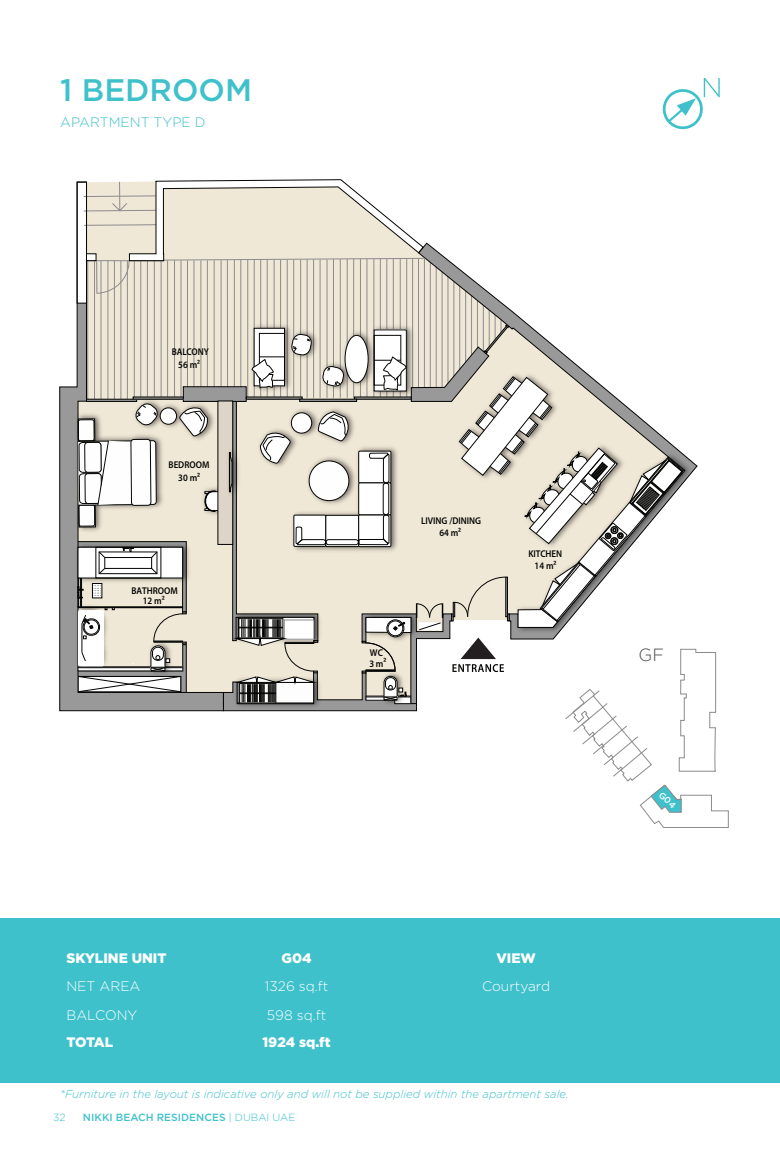
<style>
.page{position:relative;width:780px;height:1170px;background:#fff}
.page>*{position:absolute;margin:0;border:0;box-sizing:border-box;transform-origin:0 0}
.t1{font:500 31.12px "Gotham";color:#3ec1cb}
.t2{font:300 17.62px "Gotham";color:#4e4f4e}
.t3{font:300 13.75px "Gotham";color:#fff}
.t4{font:900 13.75px "Gotham";color:#fff}
.t5{font:300 13.75px "Gotham";color:#3ec1cb}
.t6{font:300 11.75px "Gotham";letter-spacing:.2em;color:#3ec1cb}
.t7{font:italic 300 11.38px "Gotham";color:#3ec1cb}
.t8{font:500 10.38px "Gotham";color:#3ec1cb}
.t9{font:300 10.38px "Gotham";color:#3ec1cb}
.t10{font:600 9.88px "Myriad Pro";color:#040503;scale:.91 1}
.s1{font-weight:300}
</style>
<div class="page">
<div style="left:0;top:918px;width:780px;height:164px;background:#3ec1cb"></div>
<svg style="left:662px;top:78px;width:57px;height:52px"></svg>
<svg style="left:59px;top:386px;width:17px;height:325px;background:#8f8f8f"></svg>
<img style="left:73px;top:411px;width:3px;height:124px">
<img style="left:73px;top:601px;width:3px;height:71px">
<img style="left:72px;top:539px;width:4px;height:48px">
<svg style="left:76px;top:179px;width:653px;height:649px"></svg>
<p class="t1" style="left:60px;top:72px;width:193px">1 BEDROOM</p>
<p class="t6" style="left:53px;top:109px;width:93px">1-BEDROOM</p>
<p class="t5" style="left:60px;top:114px;width:147px">APARTMENT TYPE D</p>
<p class="t10" style="left:172px;top:345px;width:42px">BALCONY</p>
<p class="t10" style="left:178px;top:358px;width:26px">56 m²</p>
<p class="t10" style="left:168px;top:458px;width:46px">BEDROOM</p>
<p class="t10" style="left:178px;top:471px;width:26px">30 m²</p>
<p class="t10" style="left:131px;top:584px;width:53px">BATHROOM</p>
<p class="t10" style="left:143px;top:594px;width:26px">12 m²</p>
<p class="t10" style="left:421px;top:514px;width:68px">LIVING /DINING</p>
<p class="t10" style="left:439px;top:526px;width:26px">64 m²</p>
<p class="t10" style="left:370px;top:646px;width:16px">WC</p>
<p class="t10" style="left:369px;top:657px;width:20px">3 m²</p>
<p class="t10" style="left:528px;top:547px;width:39px">KITCHEN</p>
<p class="t10" style="left:534px;top:559px;width:26px">14 m²</p>
<p class="t2" style="left:638px;top:645px;width:27px">GF</p>
<p class="t4" style="left:66px;top:949px;width:102px">SKYLINE UNIT</p>
<p class="t4" style="left:281px;top:949px;width:32px">G04</p>
<p class="t4" style="left:496px;top:949px;width:41px">VIEW</p>
<p class="t3" style="left:66px;top:978px;width:75px">NET AREA</p>
<p class="t3" style="left:265px;top:978px;width:65px">1326 sq.ft</p>
<p class="t3" style="left:482px;top:978px;width:70px">Courtyard</p>
<p class="t3" style="left:66px;top:1007px;width:73px">BALCONY</p>
<p class="t3" style="left:267px;top:1007px;width:61px">598 sq.ft</p>
<p class="t4" style="left:66px;top:1034px;width:48px">TOTAL</p>
<p class="t4" style="left:262px;top:1034px;width:70px">1924 sq.ft</p>
<p class="t7" style="left:60px;top:1087px;width:510px">*Furniture in the layout is indicative only and will not be supplied within the apartment sale.</p>
<p class="t9" style="left:53px;top:1111px;width:14px">32</p>
<p class="t8" style="left:83px;top:1111px;width:214px">NIKKI BEACH RESIDENCES <span class="s1">| DUBAI UAE</span></p>
</div>
